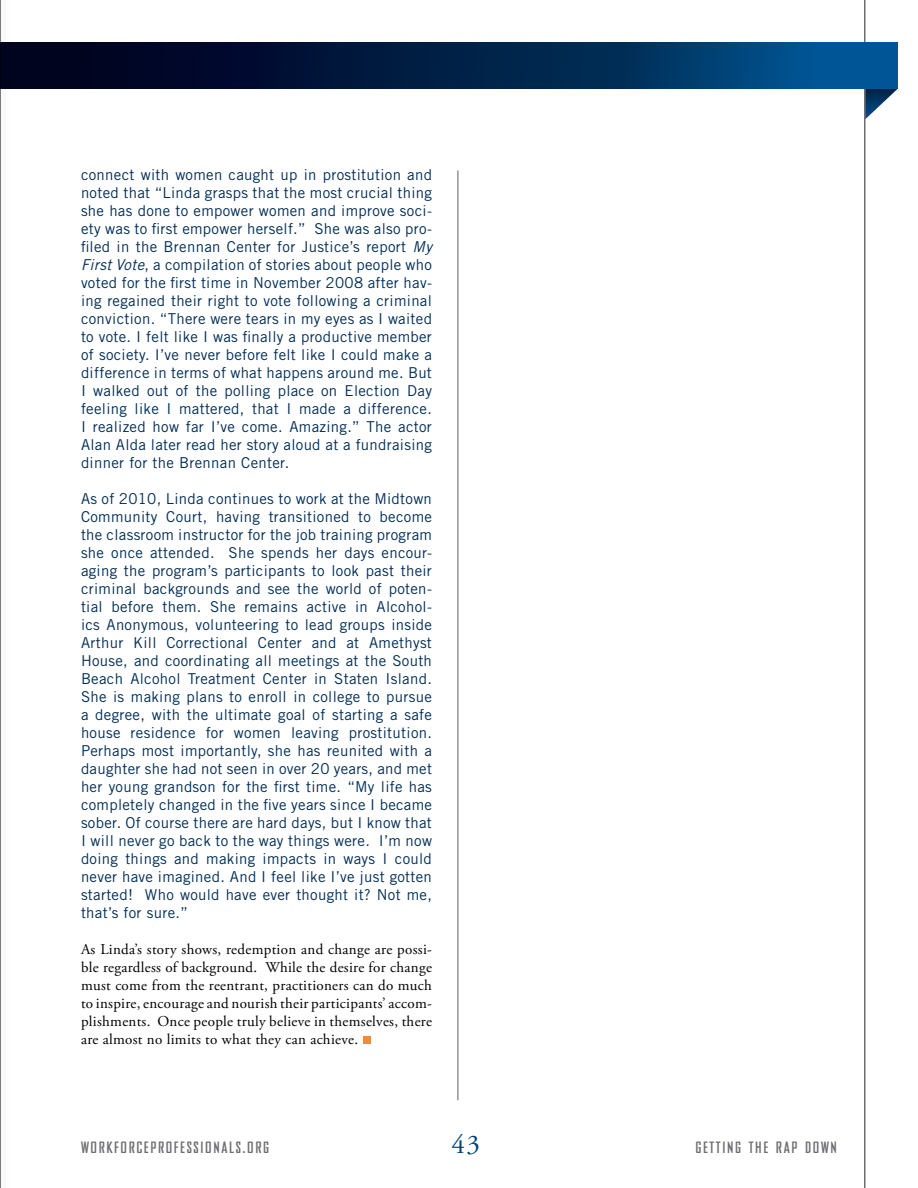
<style>
.page{position:relative;width:918px;height:1188px;background:#fff}
.page>*{position:absolute;margin:0;border:0;box-sizing:border-box;transform-origin:0 0}
.t1{font:27px "Adobe Garamond Pro";color:#00447c}
.t2{font:15px/18px "Trade Gothic";letter-spacing:.02em;color:#002d56;text-align:justify}
.t3{font:15px/18px "Adobe Garamond Pro";letter-spacing:.02em;color:#000;text-align:justify}
.t4{font:700 15px "Bureau Agency";letter-spacing:.11em;color:#6d6e71}
.s1{font-style:italic}
</style>
<div class="page">
<svg style="left:866px;top:89px;width:32px;height:30px"></svg>
<hr style="left:864px;top:0;width:2px;height:1188px;background:#6d6e71">
<svg style="left:12px;top:42px;width:886px;height:47px;background:#00244e"></svg>
<div style="left:0;top:0;width:12px;height:1188px;background:#fafafa"></div>
<hr style="left:0;top:0;width:1px;height:1188px;background:#000">
<div style="left:363px;top:1036px;width:7px;height:8px;background:#f68933"></div>
<hr style="left:457px;top:170px;width:2px;height:930px;background:#939598">
<p class="t2" style="left:81px;top:165px;width:353px">connect with women caught up in prostitution and noted that “Linda grasps that the most crucial thing she has done to empower women and improve soci&shy;ety was to first empower herself.” She was also pro&shy;filed in the Brennan Center for Justice’s report <span class="s1">My First Vote</span>, a compilation of stories about people who voted for the first time in November 2008 after hav&shy;ing regained their right to vote following a criminal conviction. “There were tears in my eyes as I waited to vote. I felt like I was finally a productive member of society. I’ve never before felt like I could make a difference in terms of what happens around me. But I walked out of the polling place on Election Day feeling like I mattered, that I made a difference.<br>I realized how far I’ve come. Amazing.” The actor Alan Alda later read her story aloud at a fundraising dinner for the Brennan Center.</p>
<p class="t2" style="left:81px;top:489px;width:353px">As of 2010, Linda continues to work at the Midtown Community Court, having transitioned to become the classroom instructor for the job training program she once attended. She spends her days encour&shy;aging the program’s participants to look past their criminal backgrounds and see the world of poten&shy;tial before them. She remains active in Alcohol&shy;ics Anonymous, volunteering to lead groups inside Arthur Kill Correctional Center and at Amethyst House, and coordinating all meetings at the South Beach Alcohol Treatment Center in Staten Island.<br>She is making plans to enroll in college to pursue a degree, with the ultimate goal of starting a safe house residence for women leaving prostitution.<br>Perhaps most importantly, she has reunited with a daughter she had not seen in over 20 years, and met her young grandson for the first time. “My life has completely changed in the five years since I became sober. Of course there are hard days, but I know that I will never go back to the way things were. I’m now doing things and making impacts in ways I could never have imagined. And I feel like I’ve just gotten started! Who would have ever thought it? Not me, that’s for sure.”</p>
<p class="t3" style="left:81px;top:941px;width:353px">As Linda’s story shows, redemption and change are possi&shy;ble regardless of background. While the desire for change must come from the reentrant, practitioners can do much to inspire, encourage and nourish their participants’ accom&shy;plishments. Once people truly believe in themselves, there are almost no limits to what they can achieve.</p>
<p class="t4" style="left:81px;top:1139px;width:190px">WORKFORCEPROFESSIONALS.ORG</p>
<h1 class="t1" style="left:452px;top:1128px;width:30px">43</h1>
<p class="t4" style="left:695px;top:1139px;width:143px">GETTING THE RAP DOWN</p>
</div>
